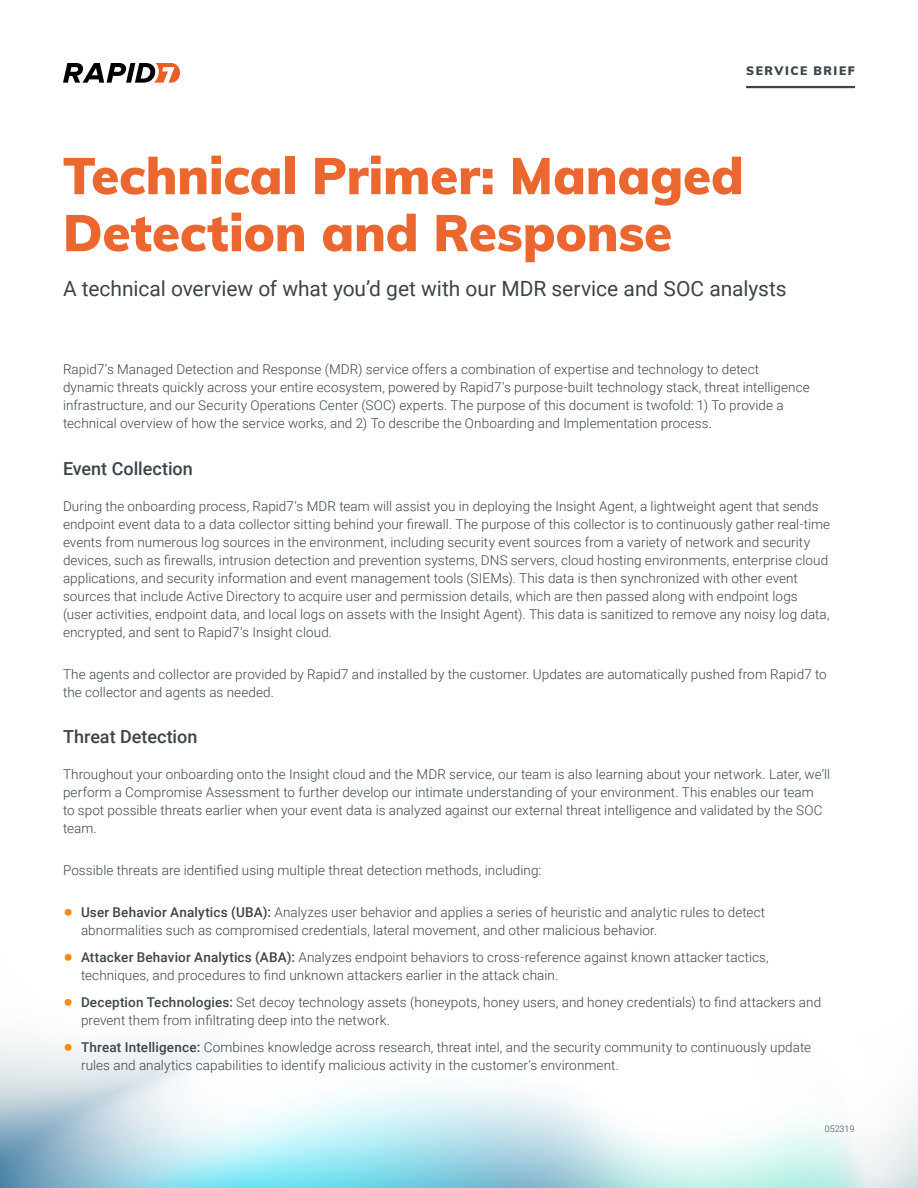
<style>
.page{position:relative;width:918px;height:1188px;background:#fff}
.page>*{position:absolute;margin:0;border:0;box-sizing:border-box;transform-origin:0 0}
.t1{font:900 51px/57px "Muli";letter-spacing:-.005em;color:#ec6730}
.Subtitle{font:21px "Roboto";letter-spacing:-.005em;color:#3b454a}
.Body_Headline_1{font:500 18px "Roboto";color:#3b454a}
.Body{font:300 13.5px/18px "Roboto";letter-spacing:.005em;color:#3b454a}
.underline_element{font:900 12px "Muli";letter-spacing:.13em;color:#3b454a}
.t2{font:300 9px "Roboto";color:#3b454a}
.s1{font-weight:900;font-size:27px;color:#f58c12}
.s2{font-weight:500}
</style>
<div class="page">
<img style="left:0;top:1039px;width:918px;height:149px">
<hr style="left:746px;top:86px;width:109px;height:2px;background:#3b454a">
<svg style="left:63px;top:63px;width:117px;height:20px"></svg>
<p class="underline_element" style="left:746px;top:62px;width:110px">SERVICE BRIEF</p>
<p class="t1" style="left:63px;top:145px;width:682px">Technical Primer: Managed<br>Detection and Response</p>
<p class="Subtitle" style="left:63px;top:274px;width:725px">A technical overview of what you’d get with our MDR service and SOC analysts</p>
<p class="Body" style="left:63px;top:360px;width:748px">Rapid7’s Managed Detection and Response (MDR) service offers a combination of expertise and technology to detect dynamic threats quickly across your entire ecosystem, powered by Rapid7’s purpose-built technology stack, threat intelligence infrastructure, and our Security Operations Center (SOC) experts. The purpose of this document is twofold: 1) To provide a technical overview of how the service works, and 2) To describe the Onboarding and Implementation process.</p>
<p class="Body_Headline_1" style="left:63px;top:456px;width:131px">Event Collection</p>
<p class="Body" style="left:63px;top:496px;width:769px">During the onboarding process, Rapid7’s MDR team will assist you in deploying the Insight Agent, a lightweight agent that sends endpoint event data to a data collector sitting behind your firewall. The purpose of this collector is to continuously gather real-time events from numerous log sources in the environment, including security event sources from a variety of network and security devices, such as firewalls, intrusion detection and prevention systems, DNS servers, cloud hosting environments, enterprise cloud applications, and security information and event management tools (SIEMs). This data is then synchronized with other event sources that include Active Directory to acquire user and permission details, which are then passed along with endpoint logs (user activities, endpoint data, and local logs on assets with the Insight Agent). This data is sanitized to remove any noisy log data, encrypted, and sent to Rapid7’s Insight cloud.</p>
<p class="Body" style="left:63px;top:664px;width:765px">The agents and collector are provided by Rapid7 and installed by the customer. Updates are automatically pushed from Rapid7 to the collector and agents as needed.</p>
<p class="Body_Headline_1" style="left:63px;top:724px;width:136px">Threat Detection</p>
<p class="Body" style="left:63px;top:765px;width:769px">Throughout your onboarding onto the Insight cloud and the MDR service, our team is also learning about your network. Later, we’ll perform a Compromise Assessment to further develop our intimate understanding of your environment. This enables our team<br>to spot possible threats earlier when your event data is analyzed against our external threat intelligence and validated by the SOC team.</p>
<p class="Body" style="left:63px;top:861px;width:480px">Possible threats are identified using multiple threat detection methods, including:</p>
<p class="Body" style="left:81px;top:903px;width:686px;text-indent:-18px"><span class="s1">•</span> <span class="s2">User Behavior Analytics (UBA):</span> Analyzes user behavior and applies a series of heuristic and analytic rules to detect abnormalities such as compromised credentials, lateral movement, and other malicious behavior.</p>
<p class="Body" style="left:81px;top:948px;width:689px;text-indent:-18px"><span class="s1">•</span> <span class="s2">Attacker Behavior Analytics (ABA):</span> Analyzes endpoint behaviors to cross-reference against known attacker tactics, techniques, and procedures to find unknown attackers earlier in the attack chain.</p>
<p class="Body" style="left:81px;top:993px;width:742px;text-indent:-18px"><span class="s1">•</span> <span class="s2">Deception Technologies:</span> Set decoy technology assets (honeypots, honey users, and honey credentials) to find attackers and prevent them from infiltrating deep into the network.</p>
<p class="Body" style="left:81px;top:1038px;width:732px;text-indent:-18px"><span class="s1">•</span> <span class="s2">Threat Intelligence:</span> Combines knowledge across research, threat intel, and the security community to continuously update rules and analytics capabilities to identify malicious activity in the customer’s environment.</p>
<p class="t2" style="left:825px;top:1122px;width:31px">052319</p>
</div>
